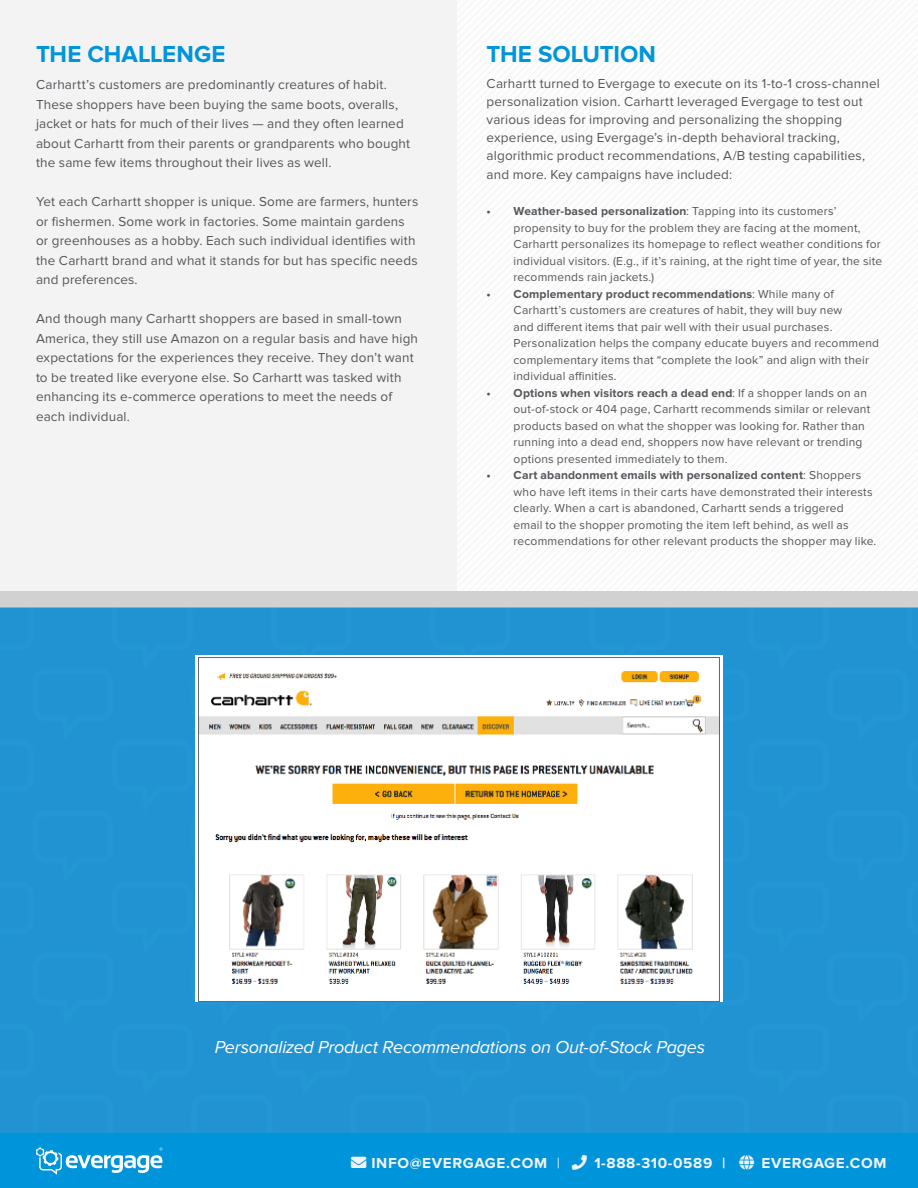
<style>
.page{position:relative;width:918px;height:1188px;background:#fff}
.page>*{position:absolute;margin:0;border:0;box-sizing:border-box;transform-origin:0 0}
.Headline_Sky_Blue{font:700 24px "Proxima Nova";color:#0095da}
.Master_Body_Text_-_W{font:italic 18px "Proxima Nova";letter-spacing:-.015em;color:#fff}
.t1{font:700 15px "Proxima Nova";letter-spacing:.04em;color:#f3f3f3}
.Master_Body_Text_-_G{font:13.5px/19.5px "Proxima Nova";letter-spacing:.01em;color:#54565a}
.t2{font:12px/16.5px "Proxima Nova";letter-spacing:.015em;color:#54565a}
.s1{font-weight:700}
.s2{font-weight:400}
</style>
<div class="page">
<div style="left:0;top:599px;width:918px;height:589px;background:#0095da"></div>
<div style="left:0;top:599px;width:918px;height:533px;background:#2193d2"></div>
<svg style="left:456px;top:0;width:462px;height:591px"></svg>
<div style="left:0;top:0;width:456px;height:603px;background:#f3f3f3"></div>
<div style="left:0;top:591px;width:918px;height:17px;background:#d1d1d1"></div>
<svg style="left:37px;top:1148px;width:125px;height:27px"></svg>
<img style="left:196px;top:655px;width:526px;height:347px">
<p class="Headline_Sky_Blue" style="left:36px;top:41px;width:191px">THE CHALLENGE</p>
<p class="Master_Body_Text_-_G" style="left:36px;top:75px;width:376px">Carhartt’s customers are predominantly creatures of habit.<br>These shoppers have been buying the same boots, overalls, jacket or hats for much of their lives — and they often learned about Carhartt from their parents or grandparents who bought the same few items throughout their lives as well.</p>
<p class="Master_Body_Text_-_G" style="left:36px;top:192px;width:384px">Yet each Carhartt shopper is unique. Some are farmers, hunters or fishermen. Some work in factories. Some maintain gardens or greenhouses as a hobby. Each such individual identifies with the Carhartt brand and what it stands for but has specific needs and preferences.</p>
<p class="Master_Body_Text_-_G" style="left:36px;top:309px;width:384px">And though many Carhartt shoppers are based in small-town America, they still use Amazon on a regular basis and have high expectations for the experiences they receive. They don’t want to be treated like everyone else. So Carhartt was tasked with enhancing its e-commerce operations to meet the needs of each individual.</p>
<p class="Headline_Sky_Blue" style="left:487px;top:41px;width:171px">THE SOLUTION</p>
<p class="Master_Body_Text_-_G" style="left:487px;top:75px;width:395px;line-height:18px">Carhartt turned to Evergage to execute on its 1-to-1 cross-channel personalization vision. Carhartt leveraged Evergage to test out various ideas for improving and personalizing the shopping experience, using Evergage’s in-depth behavioral tracking, algorithmic product recommendations, A/B testing capabilities,</p>
<p class="Master_Body_Text_-_G" style="left:487px;top:165px;width:247px">and more. Key campaigns have included:</p>
<p class="t2" style="left:514px;top:203px;width:370px;text-indent:-27px"><span class="s1">• Weather-based personalization</span>: Tapping into its customers’ propensity to buy for the problem they are facing at the moment, Carhartt personalizes its homepage to reflect weather conditions for individual visitors. (E.g., if it’s raining, at the right time of year, the site recommends rain jackets.)</p>
<p class="t2" style="left:514px;top:286px;width:367px;text-indent:-27px"><span class="s1">• Complementary product recommendations</span>: While many of Carhartt’s customers are creatures of habit, they will buy new<br>and different items that pair well with their usual purchases.<br>Personalization helps the company educate buyers and recommend complementary items that “complete the look” and align with their individual affinities.</p>
<p class="t2" style="left:514px;top:385px;width:358px;text-indent:-27px"><span class="s1">• Options when visitors reach a dead end</span>: If a shopper lands on an out-of-stock or 404 page, Carhartt recommends similar or relevant products based on what the shopper was looking for. Rather than running into a dead end, shoppers now have relevant or trending options presented immediately to them.</p>
<p class="t2" style="left:514px;top:467px;width:364px;text-indent:-27px"><span class="s1">• Cart abandonment emails with personalized content</span>: Shoppers who have left items in their carts have demonstrated their interests clearly. When a cart is abandoned, Carhartt sends a triggered<br>email to the shopper promoting the item left behind, as well as recommendations for other relevant products the shopper may like.</p>
<p class="Master_Body_Text_-_W" style="left:215px;top:1037px;width:492px">Personalized Product Recommendations on Out-of-Stock Pages</p>
<p class="t1" style="left:351px;top:1155px;width:211px">→ INFO@EVERGAGE.COM <span class="s2">|</span></p>
<p class="t1" style="left:594px;top:1155px;width:132px">1-888-310-0589 |</p>
<p class="t1" style="left:762px;top:1155px;width:126px">EVERGAGE.COM</p>
</div>
